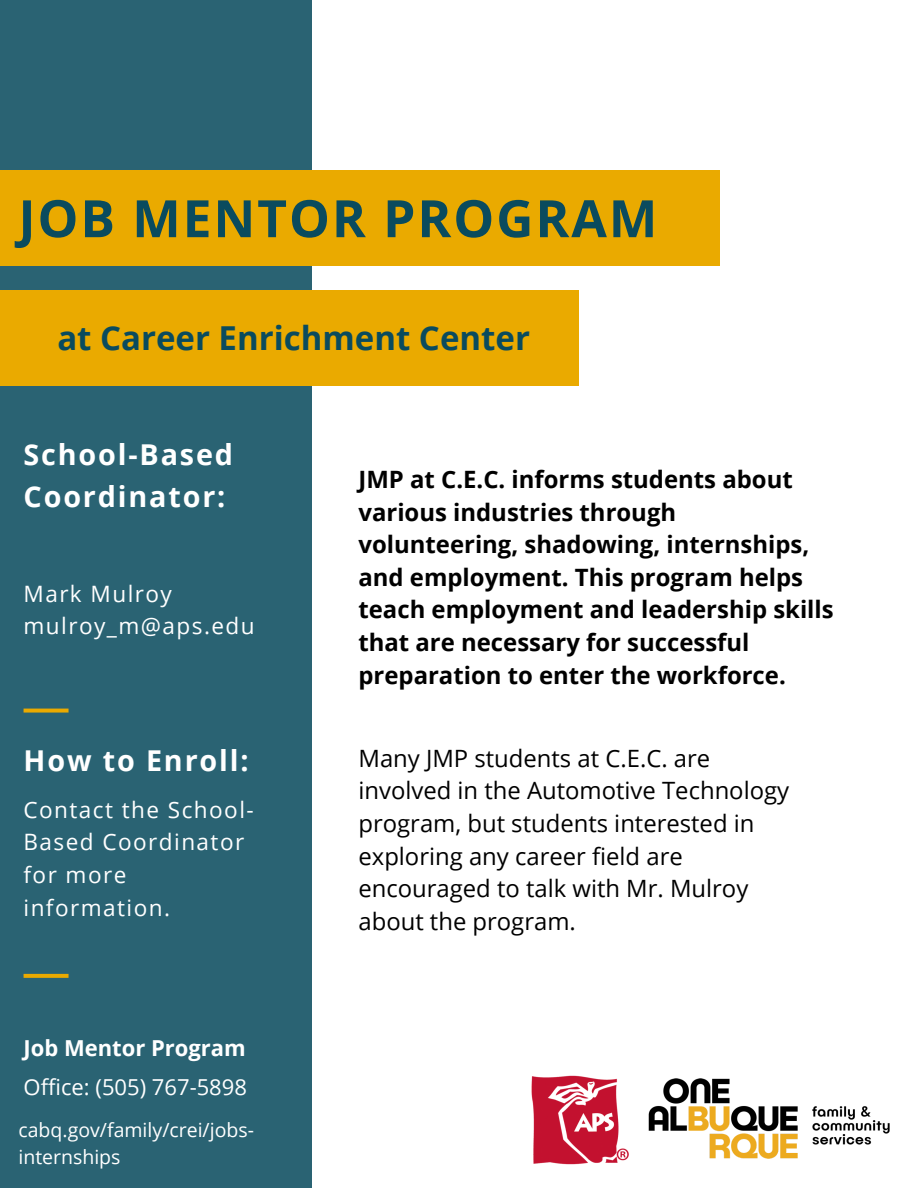
<style>
.page{position:relative;width:918px;height:1188px;background:#fff}
.page>*{position:absolute;margin:0;border:0;box-sizing:border-box;transform-origin:0 0}
.t1{font:700 51.6px "Open Sans";letter-spacing:.04em;color:#0a4b5e}
.t2{font:700 33px "Open Sans";color:#0a4b5e}
.t3{font:700 28.8px/41.7px "Open Sans";letter-spacing:.065em;color:#fff}
.t4{font:700 23.85px/32.7px "Open Sans";color:#000}
.t5{font:23.85px/32.7px "Open Sans";color:#000}
.t6{font:22.5px/32.7px "Open Sans";letter-spacing:.065em;color:#fff}
.t7{font:22.05px "Open Sans";color:#fff}
.t8{font:700 22.05px "Open Sans";color:#fff}
.t9{font:19.5px/27px "Open Sans";color:#fff}
</style>
<div class="page">
<div style="left:0;top:0;width:312px;height:1188px;background:#2a6373"></div>
<svg style="left:24px;top:709px;width:45px;height:4px"></svg>
<div style="left:0;top:170px;width:720px;height:96px;background:#eaaa00"></div>
<div style="left:0;top:290px;width:578px;height:96px;background:#eaaa00"></div>
<img style="left:531px;top:1075px;width:98px;height:90px">
<svg style="left:24px;top:974px;width:45px;height:4px"></svg>
<img style="left:648px;top:1078px;width:242px;height:81px">
<p class="t1" style="left:18px;top:182px;width:640px">JOB MENTOR PROGRAM</p>
<p class="t2" style="left:57px;top:314px;width:474px">at Career Enrichment Center</p>
<p class="t3" style="left:24px;top:433px;width:211px">School-Based<br>Coordinator:</p>
<p class="t6" style="left:24px;top:577px;width:150px">Mark Mulroy</p>
<p class="t6" style="left:24px;top:609px;width:233px">mulroy_m@aps.edu</p>
<p class="t3" style="left:24px;top:739px;width:227px">How to Enroll:</p>
<p class="t6" style="left:24px;top:793px;width:232px">Contact the School-<br>Based Coordinator for more information.</p>
<p class="t8" style="left:24px;top:1032px;width:224px">Job Mentor Program</p>
<p class="t7" style="left:24px;top:1072px;width:225px">Office: (505) 767-5898</p>
<p class="t9" style="left:18px;top:1116px;width:237px">cabq.gov/family/crei/jobs&shy;internships</p>
<p class="t4" style="left:358px;top:462px;width:477px">JMP at C.E.C. informs students about various industries through volunteering, shadowing, internships, and employment. This program helps teach employment and leadership skills that are necessary for successful preparation to enter the workforce.</p>
<p class="t5" style="left:358px;top:741px;width:432px">Many JMP students at C.E.C. are involved in the Automotive Technology program, but students interested in exploring any career field are encouraged to talk with Mr. Mulroy about the program.</p>
</div>
